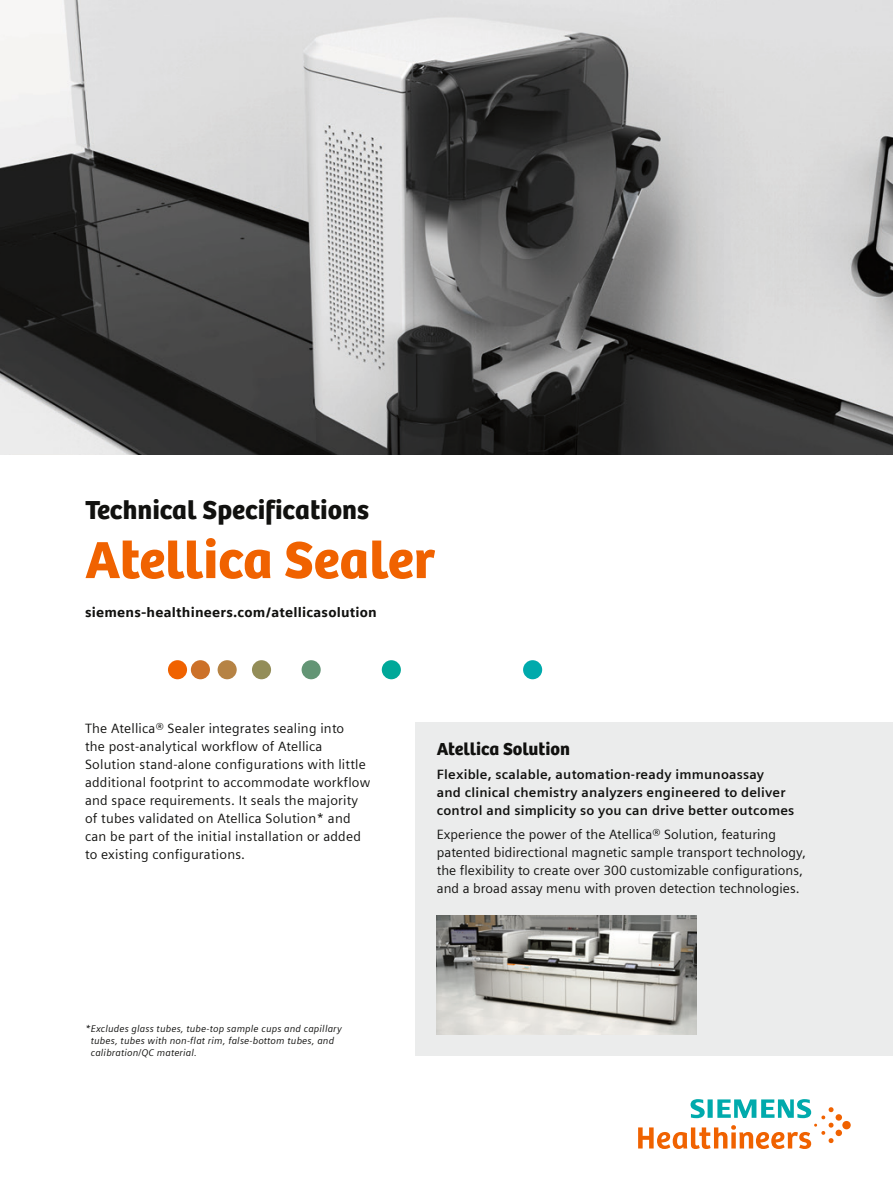
<style>
.page{position:relative;width:893px;height:1191px;background:#fff}
.page>*{position:absolute;margin:0;border:0;box-sizing:border-box;transform-origin:0 0}
.headline__36pt_110{font:54px "SH Bree Headline Regular";letter-spacing:-.005em;color:#f06200}
.product_tag__18pt_12{font:27px "SH Bree Headline Regular";color:#11110f}
.bodytext_headline__1{font:18px "SH Bree Headline Regular";color:#11110f}
.bodytext__9pt_12pt{font:13.5px/18px "Siemens Sans";letter-spacing:.015em;color:#11110f}
.bodytext_subhead__9p{font:700 13.5px/18px "Siemens Sans";letter-spacing:.015em;color:#11110f}
.url__9pt_12pt{font:900 13.5px "Siemens Sans";letter-spacing:.015em;color:#11110f}
.footnote__6_5pt_9pt{font:italic 9.75px/12px "Siemens Sans";letter-spacing:.015em;color:#11110f}
</style>
<div class="page">
<svg style="left:638px;top:1099px;width:213px;height:50px"></svg>
<img style="left:0;top:0;width:893px;height:454px">
<div style="left:168px;top:660px;width:19px;height:19px;background:#f06200;border-radius:50%"></div>
<div style="left:191px;top:660px;width:19px;height:19px;background:#cc7129;border-radius:50%"></div>
<div style="left:218px;top:660px;width:19px;height:19px;background:#b68344;border-radius:50%"></div>
<div style="left:252px;top:660px;width:19px;height:19px;background:#938d58;border-radius:50%"></div>
<div style="left:302px;top:660px;width:19px;height:19px;background:#639575;border-radius:50%"></div>
<div style="left:382px;top:660px;width:19px;height:19px;background:#00a899;border-radius:50%"></div>
<div style="left:523px;top:660px;width:19px;height:19px;background:#00aaac;border-radius:50%"></div>
<div style="left:415px;top:722px;width:478px;height:333px;background:#ebecec"></div>
<img style="left:437px;top:915px;width:260px;height:119px">
<h2 class="product_tag__18pt_12" style="left:85px;top:488px;width:285px">Technical Specifications</h2>
<h1 class="headline__36pt_110" style="left:85px;top:517px;width:352px">Atellica Sealer</h1>
<p class="url__9pt_12pt" style="left:85px;top:602px;width:293px">siemens-healthineers.com/atellicasolution</p>
<p class="bodytext__9pt_12pt" style="left:85px;top:718px;width:287px">The Atellica® Sealer integrates sealing into<br>the post-analytical workflow of Atellica Solution stand-alone configurations with little additional footprint to accommodate workflow and space requirements. It seals the majority of tubes validated on Atellica Solution* and can be part of the initial installation or added to existing configurations.</p>
<p class="footnote__6_5pt_9pt" style="left:91px;top:1021px;width:253px;text-indent:-6px">*Excludes glass tubes, tube-top sample cups and capillary tubes, tubes with non-flat rim, false-bottom tubes, and calibration/QC material.</p>
<p class="bodytext_headline__1" style="left:437px;top:734px;width:135px">Atellica Solution</p>
<p class="bodytext_subhead__9p" style="left:437px;top:764px;width:359px">Flexible, scalable, automation-ready immunoassay<br>and clinical chemistry analyzers engineered to deliver control and simplicity so you can drive better outcomes</p>
<p class="bodytext__9pt_12pt" style="left:437px;top:825px;width:371px">Experience the power of the Atellica® Solution, featuring patented bidirectional magnetic sample transport technology, the flexibility to create over 300 customizable configurations, and a broad assay menu with proven detection technologies.</p>
</div>
